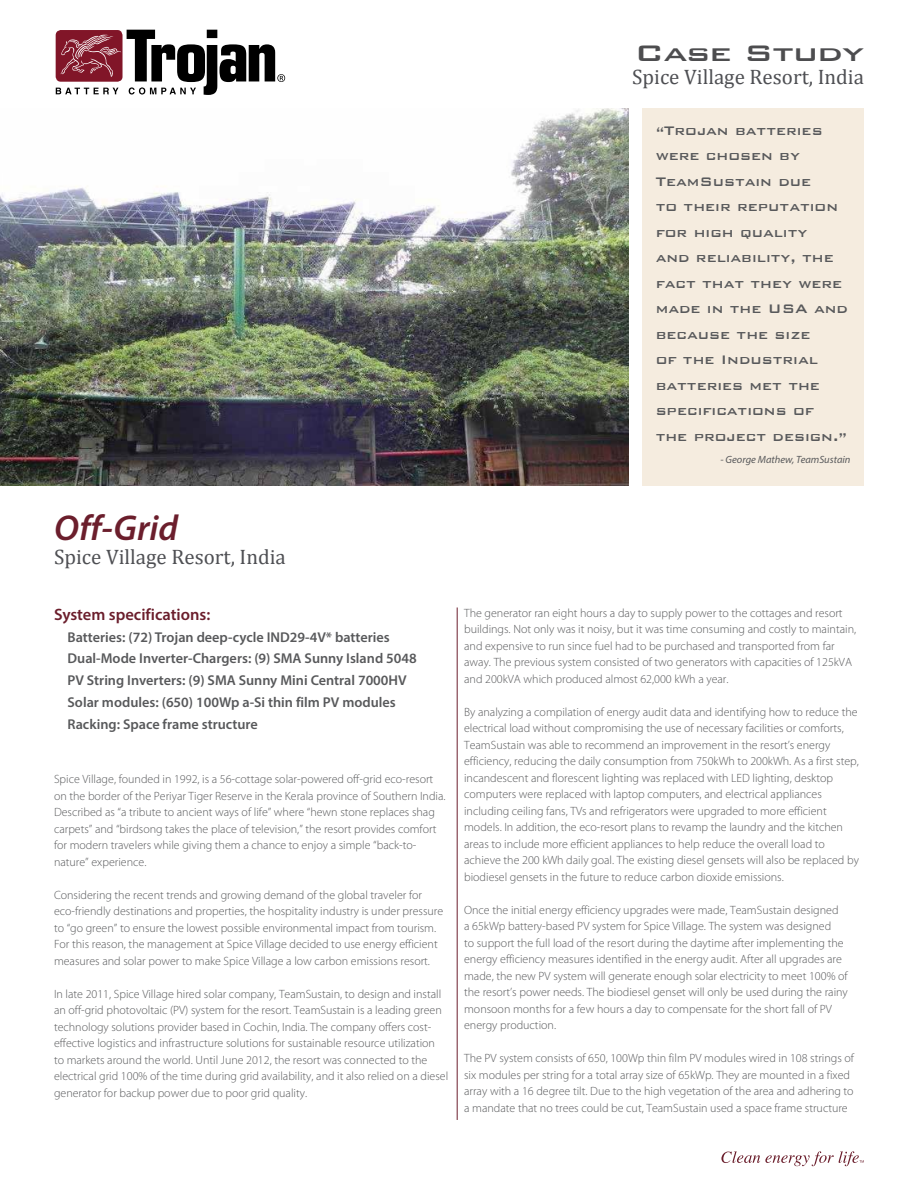
<style>
.page{position:relative;width:918px;height:1188px;background:#fff}
.page>*{position:absolute;margin:0;border:0;box-sizing:border-box;transform-origin:0 0}
.t1{font:italic 600 36px "Myriad Pro";color:#6b1e2c}
.t2{font:500 30px "Bank Gothic";letter-spacing:-.04em;color:#4d4d4f;scale:1.25 1}
.t3{font:21px "Cambria";color:#4e4f53}
.t4{font:500 16.5px/25.5px "Bank Gothic";color:#58595b}
.t5{font:600 16.5px "Myriad Pro";color:#6b1e2c}
.t6{font:600 14.25px/21.8px "Myriad Pro";color:#58595b}
.t7{font:300 12px/16.5px "Myriad Pro";color:#58595b}
.t8{font:italic 10.5px "Myriad Pro";color:#58595b}
.s1{font-size:15px}
</style>
<div class="page">
<div style="left:56px;top:30px;width:67px;height:52px;background:#811528;border-radius:5px"></div>
<svg style="left:60px;top:35px;width:61px;height:42px"></svg>
<svg style="left:56px;top:88px;width:63px;height:6px"></svg>
<svg style="left:127px;top:30px;width:158px;height:65px"></svg>
<svg style="left:721px;top:1151px;width:143px;height:15px"></svg>
<img style="left:0;top:108px;width:629px;height:378px">
<div style="left:642px;top:108px;width:222px;height:378px;background:#f5ecdf"></div>
<hr style="left:457px;top:608px;width:1px;height:512px;background:#6b1e2c">
<h2 class="t2" style="left:635px;top:37px;width:185px">Case Study</h2>
<h3 class="t3" style="left:632px;top:64px;width:233px">Spice Village Resort, India</h3>
<p class="t4" style="left:656px;top:117px;width:194px"><span class="s1">Ò</span>Trojan batteries were chosen by<br>TeamSustain due<br>to their reputation for high quality<br>and reliability, the fact that they were made in the USA and because the size<br>of the Industrial batteries met the specifications of the project design.<span class="s1">Ó</span></p>
<p class="t8" style="left:720px;top:453px;width:132px">- George Mathew, TeamSustain</p>
<h1 class="t1" style="left:54px;top:505px;width:126px">Off-Grid</h1>
<h3 class="t3" style="left:54px;top:544px;width:233px">Spice Village Resort, India</h3>
<h3 class="t5" style="left:54px;top:604px;width:158px">System specifications:</h3>
<p class="t6" style="left:68px;top:626px;width:351px">Batteries: (72) Trojan deep-cycle IND29-4V* batteries Dual-Mode Inverter-Chargers: (9) SMA Sunny Island 5048<br>PV String Inverters: (9) SMA Sunny Mini Central 7000HV Solar modules: (650) 100Wp a-Si thin film PV modules Racking: Space frame structure</p>
<p class="t7" style="left:54px;top:771px;width:393px">Spice Village, founded in 1992, is a 56-cottage solar-powered off-grid eco-resort on the border of the Periyar Tiger Reserve in the Kerala province of Southern India.<br>Described as “a tribute to ancient ways of life” where “hewn stone replaces shag carpets” and “birdsong takes the place of television,” the resort provides comfort for modern travelers while giving them a chance to enjoy a simple “back-to&shy;nature” experience.</p>
<p class="t7" style="left:54px;top:887px;width:391px">Considering the recent trends and growing demand of the global traveler for eco-friendly destinations and properties, the hospitality industry is under pressure to “go green” to ensure the lowest possible environmental impact from tourism.<br>For this reason, the management at Spice Village decided to use energy efficient measures and solar power to make Spice Village a low carbon emissions resort.</p>
<p class="t7" style="left:54px;top:986px;width:396px">In late 2011, Spice Village hired solar company, TeamSustain, to design and install an off-grid photovoltaic (PV) system for the resort. TeamSustain is a leading green technology solutions provider based in Cochin, India. The company offers cost&shy;effective logistics and infrastructure solutions for sustainable resource utilization<br>to markets around the world. Until June 2012, the resort was connected to the electrical grid 100% of the time during grid availability, and it also relied on a diesel generator for backup power due to poor grid quality.</p>
<p class="t7" style="left:464px;top:604px;width:394px">The generator ran eight hours a day to supply power to the cottages and resort buildings. Not only was it noisy, but it was time consuming and costly to maintain, and expensive to run since fuel had to be purchased and transported from far away. The previous system consisted of two generators with capacities of 125kVA and 200kVA which produced almost 62,000 kWh a year.</p>
<p class="t7" style="left:464px;top:703px;width:396px">By analyzing a compilation of energy audit data and identifying how to reduce the electrical load without compromising the use of necessary facilities or comforts, TeamSustain was able to recommend an improvement in the resort’s energy efficiency, reducing the daily consumption from 750kWh to 200kWh. As a first step, incandescent and florescent lighting was replaced with LED lighting, desktop computers were replaced with laptop computers, and electrical appliances including ceiling fans, TVs and refrigerators were upgraded to more efficient models. In addition, the eco-resort plans to revamp the laundry and the kitchen areas to include more efficient appliances to help reduce the overall load to achieve the 200 kWh daily goal. The existing diesel gensets will also be replaced by biodiesel gensets in the future to reduce carbon dioxide emissions.</p>
<p class="t7" style="left:464px;top:901px;width:385px">Once the initial energy efficiency upgrades were made, TeamSustain designed<br>a 65kWp battery-based PV system for Spice Village. The system was designed<br>to support the full load of the resort during the daytime after implementing the energy efficiency measures identified in the energy audit. After all upgrades are made, the new PV system will generate enough solar electricity to meet 100% of the resort’s power needs. The biodiesel genset will only be used during the rainy monsoon months for a few hours a day to compensate for the short fall of PV energy production.</p>
<p class="t7" style="left:464px;top:1050px;width:391px">The PV system consists of 650, 100Wp thin film PV modules wired in 108 strings of six modules per string for a total array size of 65kWp. They are mounted in a fixed array with a 16 degree tilt. Due to the high vegetation of the area and adhering to a mandate that no trees could be cut, TeamSustain used a space frame structure</p>
</div>
